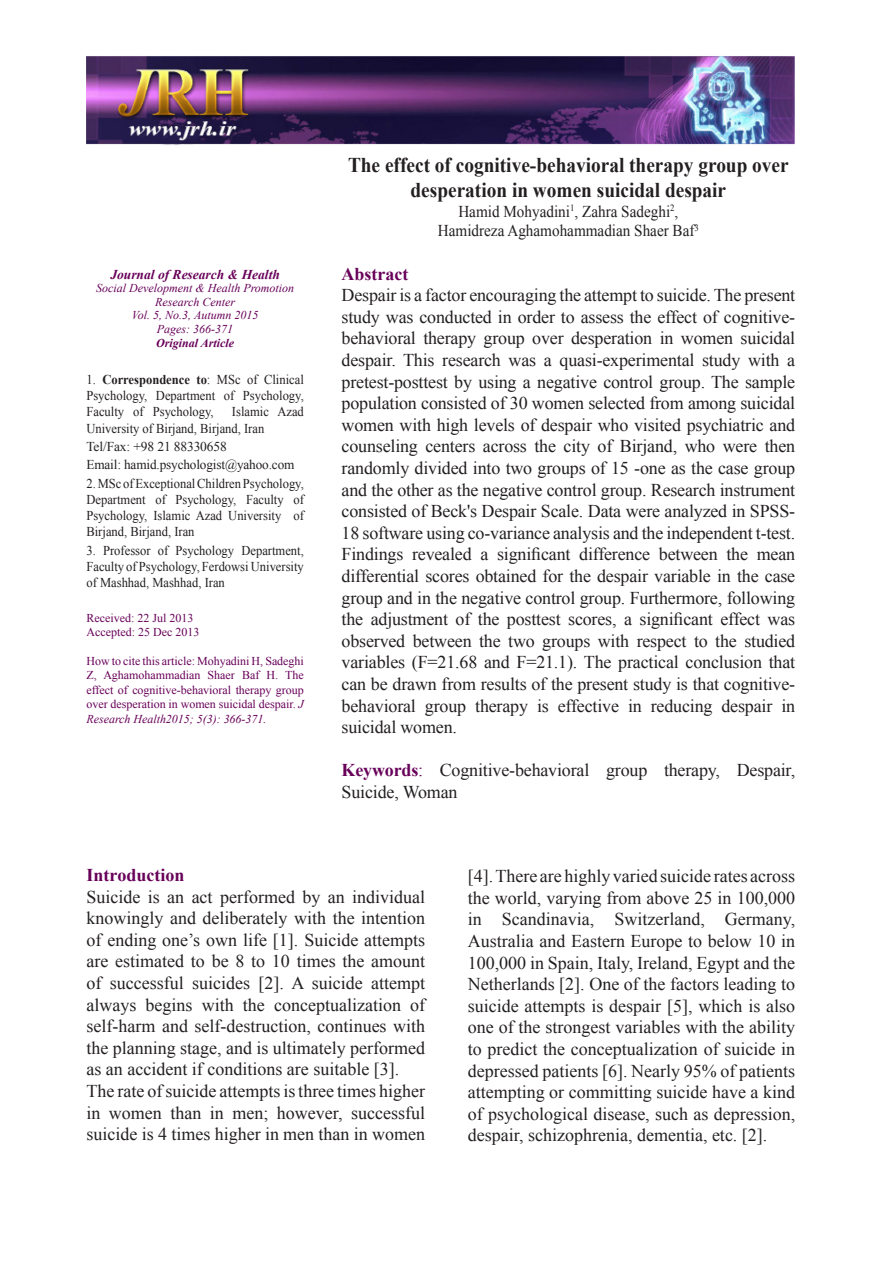
<style>
.page{position:relative;width:893px;height:1263px;background:#fff}
.page>*{position:absolute;margin:0;border:0;box-sizing:border-box;transform-origin:0 0}
.t1{font:700 21px/25.2px "Times New Roman";color:#231f20;text-align:center;scale:.92 1}
.t2{font:18px/21.6px "Times New Roman";color:#231f20}
.t3{font:700 18px "Times New Roman";color:#680059}
.t4{font:16.5px "Times New Roman";color:#231f20;scale:.92 1}
.t5{font:13.5px/16.2px "Times New Roman";color:#231f20;scale:.93 1}
.t6{font:13.5px "Times New Roman";color:#231f20}
.t7{font:italic 700 13.5px "Times New Roman";color:#680059}
.t8{font:700 13.5px "Times New Roman";color:#231f20;scale:.93 1}
.t9{font:12px/14.4px "Times New Roman";color:#680059;text-align:right}
.t10{font:italic 12px/13.5px "Times New Roman";color:#680059;text-align:center}
.t11{font:italic 700 12px "Times New Roman";color:#680059}
.t12{font:9.6px "Times New Roman";color:#231f20;scale:.92 1}
.s1{font-weight:400}
.s2{font-style:italic}
.s3{font-weight:700;color:#680059}
.s4{color:#680059}
</style>
<div class="page">
<img style="left:86px;top:56px;width:708px;height:89px">
<p class="t1" style="left:348px;top:151px;width:481px">The effect of cognitive-behavioral therapy group over desperation in women suicidal despair</p>
<p class="t12" style="left:570px;top:201px;width:6px">1</p>
<p class="t12" style="left:670px;top:201px;width:6px">2</p>
<p class="t4" style="left:458px;top:200px;width:241px">Hamid Mohyadini , Zahra Sadeghi ,</p>
<p class="t7" style="left:110px;top:265px;width:171px">Journal ofResearch &amp; Health</p>
<p class="t10" style="left:96px;top:281px;width:200px">Social Development &amp; Health Promotion<br>Research Center</p>
<p class="t10" style="left:132px;top:308px;width:128px">Vol. 5, No.3, Autumn 2015</p>
<p class="t10" style="left:157px;top:322px;width:78px">Pages: 366-371</p>
<p class="t11" style="left:156px;top:335px;width:79px">Original Article</p>
<p class="t5" style="left:264px;top:371px;width:44px">Clinical</p>
<p class="t5" style="left:247px;top:371px;width:13px">of</p>
<p class="t8" style="left:102px;top:370px;width:96px">Correspondence</p>
<p class="t5" style="left:217px;top:371px;width:27px">MSc</p>
<p class="t5" style="left:86px;top:371px;width:12px">1.</p>
<p class="t8" style="left:196px;top:370px;width:16px">to<span class="s1">:</span></p>
<p class="t5" style="left:86px;top:387px;width:67px">Psychology,</p>
<p class="t5" style="left:156px;top:387px;width:65px">Department</p>
<p class="t5" style="left:243px;top:387px;width:67px">Psychology,</p>
<p class="t5" style="left:224px;top:387px;width:13px">of</p>
<p class="t5" style="left:86px;top:404px;width:193px">Faculty<br>University of Birjand, Birjand, Iran</p>
<p class="t6" style="left:86px;top:437px;width:142px">Tel/Fax: +98 21 88330658</p>
<p class="t6" style="left:86px;top:456px;width:209px">Email: hamid.psychologist@yahoo.com</p>
<p class="t5" style="left:86px;top:475px;width:235px;text-align:right">2.MScofExceptionalChildrenPsychology, of</p>
<p class="t5" style="left:153px;top:404px;width:67px">Psychology,</p>
<p class="t5" style="left:232px;top:404px;width:41px">Islamic</p>
<p class="t5" style="left:277px;top:404px;width:30px">Azad</p>
<p class="t5" style="left:133px;top:404px;width:13px">of</p>
<p class="t5" style="left:175px;top:491px;width:67px">Psychology,</p>
<p class="t5" style="left:246px;top:491px;width:42px">Faculty</p>
<p class="t5" style="left:155px;top:491px;width:13px">of</p>
<p class="t5" style="left:86px;top:491px;width:65px">Department</p>
<p class="t5" style="left:86px;top:507px;width:211px">Psychology, Islamic Azad University<br>Birjand, Birjand, Iran</p>
<p class="t5" style="left:241px;top:542px;width:69px">Department,</p>
<p class="t5" style="left:293px;top:507px;width:13px">of</p>
<p class="t5" style="left:176px;top:542px;width:65px">Psychology</p>
<p class="t5" style="left:103px;top:542px;width:52px">Professor</p>
<p class="t5" style="left:158px;top:542px;width:13px">of</p>
<p class="t5" style="left:86px;top:542px;width:235px">3.<br>Faculty of Psychology, Ferdowsi University of Mashhad, Mashhad, Iran</p>
<p class="t9" style="left:86px;top:610px;width:108px">Received: 22 Jul 2013</p>
<p class="t9" style="left:86px;top:625px;width:114px">Accepted: 25 Dec 2013</p>
<p class="t9" style="left:86px;top:654px;width:219px">How to cite this article: Mohyadini H, Sadeghi<br>The</p>
<p class="t9" style="left:103px;top:668px;width:98px">Aghamohammadian</p>
<p class="t9" style="left:208px;top:668px;width:29px">Shaer</p>
<p class="t9" style="left:242px;top:668px;width:19px">Baf</p>
<p class="t9" style="left:86px;top:668px;width:219px;text-align:left">Z,<br>effect of cognitive-behavioral therapy group over desperation in women suicidal despair <span class="s2">J</span>.<br><span class="s2">Research Health2015 :(3)5; 366-371.</span></p>
<p class="t9" style="left:267px;top:668px;width:13px">H.</p>
<p class="t12" style="left:694px;top:221px;width:6px">3</p>
<p class="t4" style="left:438px;top:220px;width:281px">Hamidreza Aghamohammadian Shaer Baf</p>
<p class="t3" style="left:342px;top:261px;width:68px">Abstract</p>
<p class="t2" style="left:342px;top:284px;width:455px">Despair is a factor encouraging the attempt to suicide. The present</p>
<p class="t2" style="left:342px;top:327px;width:455px">behavioral therapy group over desperation in women suicidal</p>
<p class="t2" style="left:342px;top:306px;width:455px">study was conducted in order to assess the effect of cognitive-</p>
<p class="t2" style="left:342px;top:349px;width:455px;text-align:justify">despair. This research was a quasi-experimental study with a pretest-posttest by using a negative control group. The sample population consisted of 30 women selected from among suicidal women with high levels of despair who visited psychiatric and counseling centers across the city of Birjand, who were then randomly divided into two groups of 15 -one as the case group and the other as the negative control group. Research instrument</p>
<p class="t2" style="left:342px;top:522px;width:455px">18 software using co-variance analysis and the independent -t test.</p>
<p class="t2" style="left:342px;top:500px;width:455px">consisted of Beck s' Despair Scale. Data were analyzed in SPSS-</p>
<p class="t2" style="left:757px;top:543px;width:40px">mean</p>
<p class="t2" style="left:342px;top:543px;width:455px">Findings<br>differential scores obtained for the despair variable in the case group and in the negative control group. Furthermore, following the adjustment of the posttest scores a, significant effect was observed between the two groups with respect to the studied variables ( =F 21.68 and =F 21.1 .) The practical conclusion that</p>
<p class="t2" style="left:781px;top:694px;width:15px">in</p>
<p class="t2" style="left:412px;top:543px;width:61px">revealed</p>
<p class="t2" style="left:497px;top:543px;width:75px">significant</p>
<p class="t2" style="left:579px;top:543px;width:73px">difference</p>
<p class="t2" style="left:659px;top:543px;width:60px">between</p>
<p class="t2" style="left:726px;top:543px;width:23px">the</p>
<p class="t2" style="left:480px;top:543px;width:9px">a</p>
<p class="t2" style="left:342px;top:673px;width:455px">can be drawn from results of the present study is that cognitive-</p>
<p class="t2" style="left:342px;top:716px;width:117px">suicidal women.</p>
<p class="t2" style="left:737px;top:759px;width:60px">Despair,</p>
<p class="t2" style="left:342px;top:694px;width:76px">behavioral</p>
<p class="t2" style="left:475px;top:694px;width:54px">therapy</p>
<p class="t2" style="left:537px;top:694px;width:13px">is</p>
<p class="t2" style="left:558px;top:694px;width:63px">effective</p>
<p class="t2" style="left:628px;top:694px;width:15px">in</p>
<p class="t2" style="left:651px;top:694px;width:63px">reducing</p>
<p class="t2" style="left:721px;top:694px;width:52px">despair</p>
<p class="t2" style="left:425px;top:694px;width:43px">group</p>
<p class="t2" style="left:440px;top:759px;width:151px">Cognitive-behavioral</p>
<p class="t2" style="left:664px;top:759px;width:58px">therapy,</p>
<p class="t2" style="left:342px;top:759px;width:117px"><span class="s3">Keywords</span><span class="s4">:<br></span>Suicide, Woman</p>
<p class="t2" style="left:606px;top:759px;width:43px">group</p>
<p class="t3" style="left:86px;top:862px;width:100px">Introduction</p>
<p class="t2" style="left:86px;top:885px;width:340px;text-align:right">Suicide is an act performed by an individual knowingly and deliberately with the intention of ending one s’ own life [ .]1 Suicide attempts are estimated to be 8 to 10 times the amount attempt</p>
<p class="t2" style="left:110px;top:972px;width:75px">successful</p>
<p class="t2" style="left:192px;top:972px;width:59px">suicides</p>
<p class="t2" style="left:259px;top:972px;width:106px">[ A.]2 suicide</p>
<p class="t2" style="left:86px;top:972px;width:16px">of</p>
<p class="t2" style="left:86px;top:993px;width:340px">always<br>self-harm and self-destruction, continues with the planning stage, and is ultimately performed as an accident if conditions are suitable . [3]</p>
<p class="t2" style="left:86px;top:1080px;width:340px;text-align:right">The rate of suicide attempts is three times higher successful</p>
<p class="t2" style="left:146px;top:993px;width:48px">begins</p>
<p class="t2" style="left:202px;top:993px;width:34px">with</p>
<p class="t2" style="left:243px;top:993px;width:23px">the</p>
<p class="t2" style="left:274px;top:993px;width:128px">conceptualization</p>
<p class="t2" style="left:410px;top:993px;width:16px">of</p>
<p class="t2" style="left:86px;top:1101px;width:340px">in<br>suicide is 4 times higher in men than in women</p>
<p class="t2" style="left:170px;top:1101px;width:32px">than</p>
<p class="t2" style="left:210px;top:1101px;width:16px">in</p>
<p class="t2" style="left:277px;top:1101px;width:67px">however,</p>
<p class="t2" style="left:109px;top:1101px;width:54px">women</p>
<p class="t2" style="left:232px;top:1101px;width:37px">men;</p>
<p class="t2" style="left:468px;top:865px;width:329px;text-align:right">. ]4[ Therearehighlyvariedsuicideratesacross the world, varying from above 25 in 100,000<br>Germany,</p>
<p class="t2" style="left:468px;top:908px;width:329px">in<br>Australia and Eastern Europe to below 10 in 100,000 in Spain, Italy, Ireland, Egypt and the Netherlands .]2[ One of the factors leading to suicide attempts is despair [ ,]5 which is also one of the strongest variables with the ability to predict the conceptualization of suicide in depressed patients .]6[ Nearly 95% of patients attempting or committing suicide have a kind of psychological disease, such as depression, despair, schizophrenia, dementia, e t c . [2].</p>
<p class="t2" style="left:502px;top:908px;width:94px">Scandinavia,</p>
<p class="t2" style="left:614px;top:908px;width:92px">Switzerland,</p>
</div>
